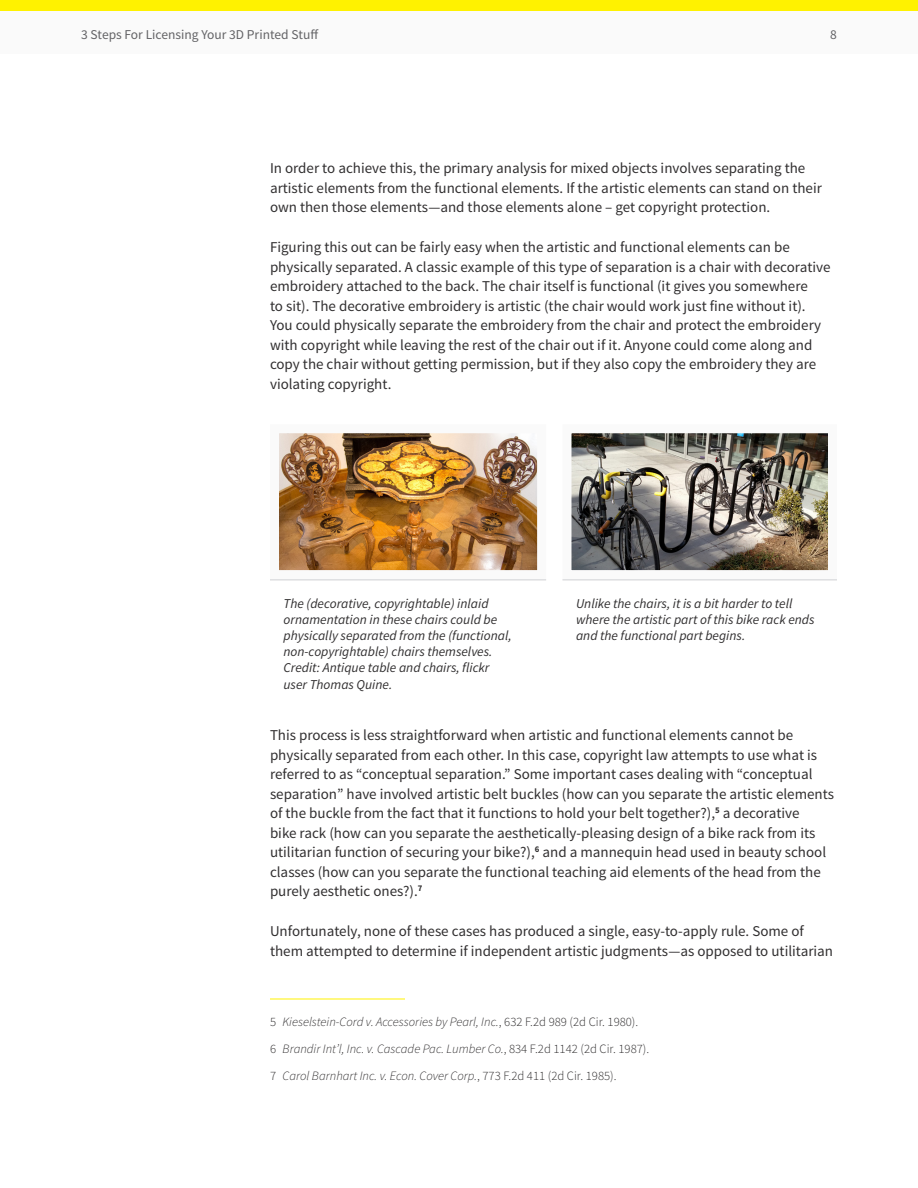
<style>
.page{position:relative;width:918px;height:1188px;background:#fff}
.page>*{position:absolute;margin:0;border:0;box-sizing:border-box;transform-origin:0 0}
.Body{font:15px/19.5px "Source Sans Pro";color:#312f30}
.Figure_Caption{font:italic 13.5px/16.2px "Source Sans Pro";color:#312f30}
.t1{font:13.5px "Source Sans Pro";color:#636366}
.Footnote_Text{font:italic 300 12.75px "Source Sans Pro";color:#312f30}
.s1{font-style:normal}
</style>
<div class="page">
<div style="left:0;top:0;width:918px;height:54px;background:#fafafa"></div>
<div style="left:0;top:0;width:918px;height:11px;background:#fff200"></div>
<hr style="left:270px;top:999px;width:135px;height:1px;background:#fff200">
<hr style="left:270px;top:579px;width:276px;height:2px;background:#dcdddf">
<img style="left:280px;top:434px;width:256px;height:135px">
<div style="left:270px;top:424px;width:276px;height:155px;border:9px solid #fafafa"></div>
<hr style="left:562px;top:579px;width:275px;height:2px;background:#dcdddf">
<img style="left:572px;top:434px;width:255px;height:135px">
<div style="left:562px;top:424px;width:275px;height:155px;border:9px solid #fafafa"></div>
<p class="t1" style="left:81px;top:26px;width:239px">3 Steps For Licensing Your 3D Printed Stuff</p>
<p class="t1" style="left:830px;top:26px;width:8px">8</p>
<p class="Body" style="left:270px;top:159px;width:553px">In order to achieve this, the primary analysis for mixed objects involves separating the artistic elements from the functional elements. If the artistic elements can stand on their own then those elements—and those elements alone – get copyright protection.</p>
<p class="Body" style="left:270px;top:238px;width:562px">Figuring this out can be fairly easy when the artistic and functional elements can be physically separated. A classic example of this type of separation is a chair with decorative embroidery attached to the back. The chair itself is functional (it gives you somewhere<br>to sit). The decorative embroidery is artistic (the chair would work just fine without it).<br>You could physically separate the embroidery from the chair and protect the embroidery with copyright while leaving the rest of the chair out if it. Anyone could come along and copy the chair without getting permission, but if they also copy the embroidery they are violating copyright.</p>
<p class="Figure_Caption" style="left:284px;top:595px;width:230px">The (decorative, copyrightable) inlaid ornamentation in these chairs could be physically separated from the (functional, non-copyrightable) chairs themselves.<br>Credit: Antique table and chairs, flickr user Thomas Quine.</p>
<p class="Figure_Caption" style="left:576px;top:595px;width:240px">Unlike the chairs, it is a bit harder to tell where the artistic part of this bike rack ends and the functional part begins.</p>
<p class="Body" style="left:270px;top:726px;width:566px">This process is less straightforward when artistic and functional elements cannot be physically separated from each other. In this case, copyright law attempts to use what is referred to as “conceptual separation.” Some important cases dealing with “conceptual separation” have involved artistic belt buckles (how can you separate the artistic elements of the buckle from the fact that it functions to hold your belt together?),<sup>5</sup> a decorative<br>bike rack (how can you separate the aesthetically-pleasing design of a bike rack from its utilitarian function of securing your bike?),<sup>6</sup> and a mannequin head used in beauty school classes (how can you separate the functional teaching aid elements of the head from the purely aesthetic ones?).<sup>7</sup></p>
<p class="Body" style="left:270px;top:922px;width:565px">Unfortunately, none of these cases has produced a single, easy-to-apply rule. Some of them attempted to determine if independent artistic judgments—as opposed to utilitarian</p>
<p class="Footnote_Text" style="left:270px;top:1014px;width:370px"><span class="s1">5</span> Kieselstein-Cord v. Accessories by Pearl, Inc.<span class="s1">, 632 F.2d 989 (2d Cir. 1980).</span></p>
<p class="Footnote_Text" style="left:270px;top:1041px;width:381px"><span class="s1">6</span> Brandir Int’l, Inc. v. Cascade Pac. Lumber Co.<span class="s1">, 834 F.2d 1142 (2d Cir. 1987).</span></p>
<p class="Footnote_Text" style="left:270px;top:1068px;width:348px"><span class="s1">7</span> Carol Barnhart Inc. v. Econ. Cover Corp.<span class="s1">, 773 F.2d 411 (2d Cir. 1985).</span></p>
</div>
